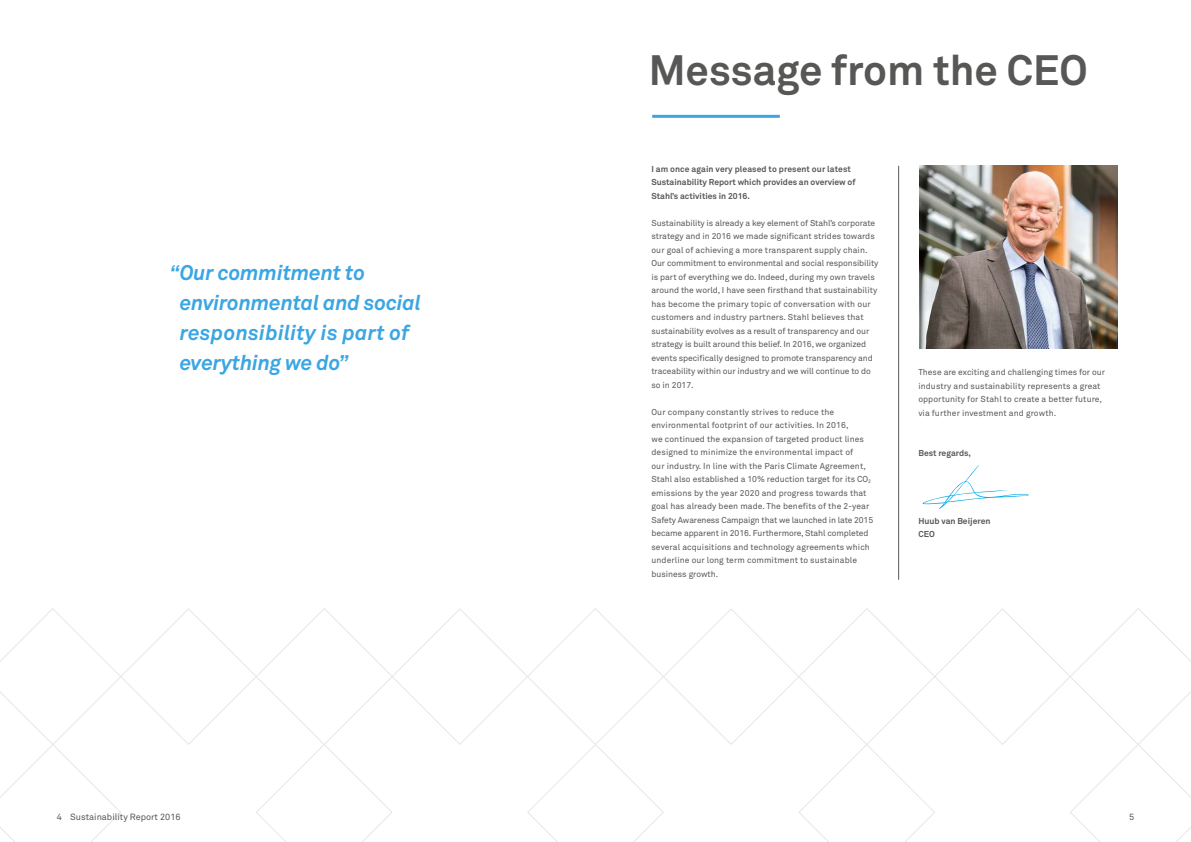
<style>
.page{position:relative;width:1191px;height:842px;background:#fff}
.page>*{position:absolute;margin:0;border:0;box-sizing:border-box;transform-origin:0 0}
.t1{font:700 42px "Akkurat Std";color:#575756}
.t2{font:italic 700 21px/30px "Akkurat Std";letter-spacing:-.01em;color:#3aa6e3}
.t3{font:9px "Akkurat Std";color:#575756}
.t4{font:8.5px/13.5px "Akkurat Std";color:#575756}
.t5{font:700 8.5px/13.5px "Akkurat Std";color:#575756}
.t6{font:700 8.5px/13.5px "Akkurat Std";color:#585857}
</style>
<div class="page">
<svg style="left:0;top:745px;width:121px;height:97px"></svg>
<svg style="left:0;top:608px;width:1069px;height:137px"></svg>
<svg style="left:1069px;top:608px;width:122px;height:234px"></svg>
<hr style="left:652px;top:115px;width:128px;height:3px;background:#3aa6e3">
<img style="left:919px;top:166px;width:198px;height:182px">
<svg style="left:922px;top:465px;width:106px;height:44px"></svg>
<hr style="left:898px;top:166px;width:1px;height:414px;background:#585857">
<h2 class="t2" style="left:180px;top:257px;width:243px;text-indent:-10px">“Our commitment to environmental and social responsibility is part of everything we do”</h2>
<h1 class="t1" style="left:648px;top:44px;width:440px">Message from the CEO</h1>
<p class="t5" style="left:651px;top:162px;width:206px">I am once again very pleased to present our latest<br>Sustainability Report which provides an overview of<br>Stahl’s activities in 2016.</p>
<p class="t4" style="left:651px;top:216px;width:228px">Sustainability is already a key element of Stahl’s corporate strategy and in 2016 we made significant strides towards our goal of achieving a more transparent supply chain.<br>Our commitment to environmental and social responsibility is part of everything we do. Indeed, during my own travels around the world, I have seen firsthand that sustainability has become the primary topic of conversation with our customers and industry partners. Stahl believes that sustainability evolves as a result of transparency and our strategy is built around this belief. In 2016, we organized events specifically designed to promote transparency and traceability within our industry and we will continue to do so in 2017.</p>
<p class="t4" style="left:651px;top:405px;width:223px">Our company constantly strives to reduce the environmental footprint of our activities. In 2016,<br>we continued the expansion of targeted product lines designed to minimize the environmental impact of<br>our industry. In line with the Paris Climate Agreement, Stahl also established a 10% reduction target for its CO<sub>2 </sub>emissions by the year 2020 and progress towards that goal has already been made. The benefits of the 2-year Safety Awareness Campaign that we launched in late 2015 became apparent in 2016. Furthermore, Stahl completed several acquisitions and technology agreements which underline our long term commitment to sustainable business growth.</p>
<p class="t4" style="left:918px;top:365px;width:188px">These are exciting and challenging times for our industry and sustainability represents a great opportunity for Stahl to create a better future, via further investment and growth.</p>
<p class="t6" style="left:918px;top:446px;width:54px">Best regards,</p>
<p class="t6" style="left:918px;top:514px;width:74px">Huub van Beijeren<br>CEO</p>
<p class="t3" style="left:57px;top:811px;width:125px">4 Sustainability Report 2016</p>
<p class="t3" style="left:1129px;top:811px;width:7px">5</p>
</div>
